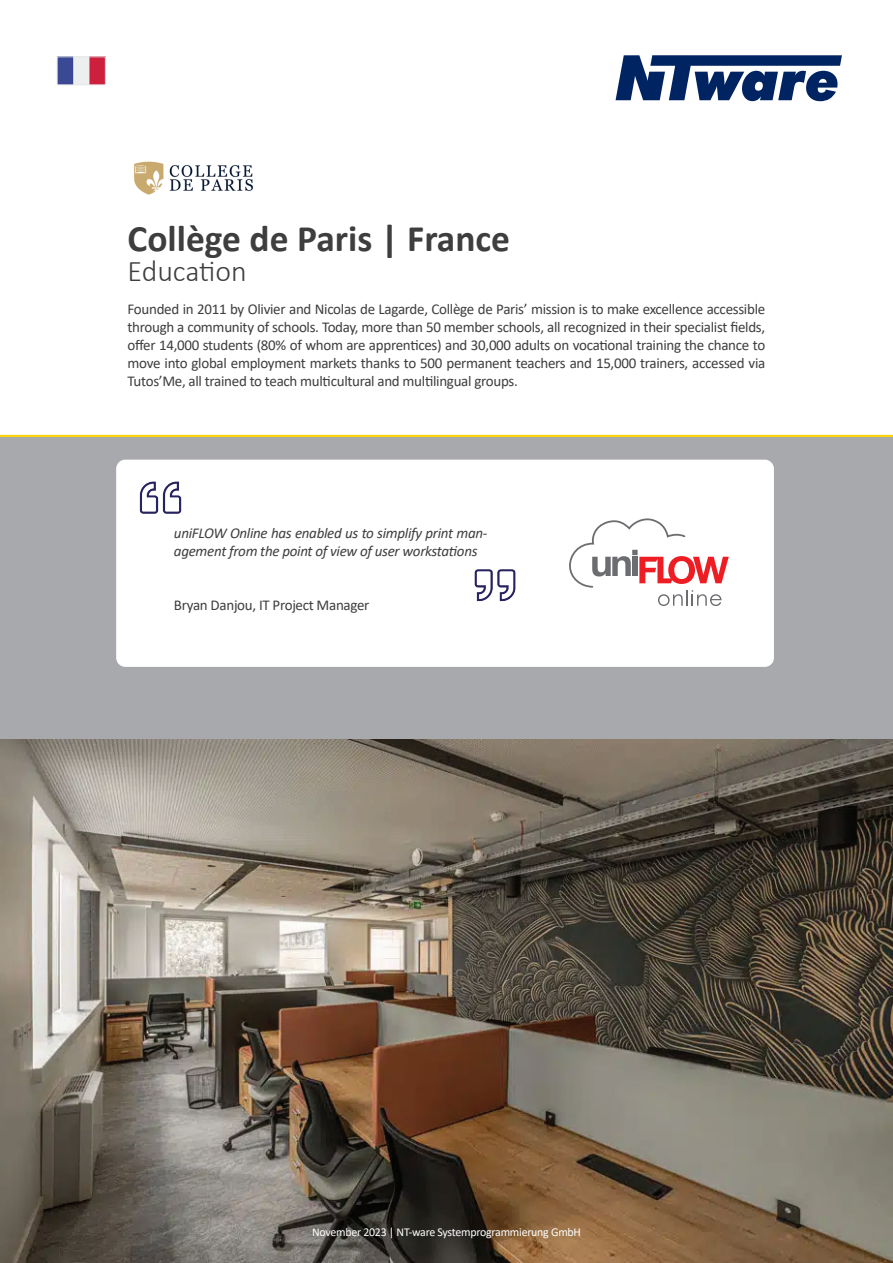
<style>
.page{position:relative;width:893px;height:1263px;background:#fff}
.page>*{position:absolute;margin:0;border:0;box-sizing:border-box;transform-origin:0 0}
.t1{font:700 37.5px "Calibri";color:#3e3e3f}
.t2{font:300 30px "Calibri";letter-spacing:-.005em;color:#3e3e3f}
.t3{font:15px/18px "Calibri";letter-spacing:-.02em;color:#3e3e3f;text-align:justify}
.t4{font:italic 15px/18px "Calibri";letter-spacing:-.02em;color:#3e3e3f}
.t5{font:12px "Calibri";letter-spacing:-.02em;color:#fff}
</style>
<div class="page">
<img style="left:0;top:739px;width:893px;height:524px">
<div style="left:0;top:437px;width:893px;height:302px;background:#a8a9ad"></div>
<hr style="left:0;top:435px;width:893px;height:2px;background:#fcd30c">
<div style="left:117px;top:460px;width:656px;height:206px;background:#fff;border-radius:8px"></div>
<div style="left:116px;top:460px;width:658px;height:207px;border:2px solid #fff;border-radius:8px"></div>
<svg style="left:616px;top:55px;width:226px;height:46px"></svg>
<img style="left:139px;top:481px;width:43px;height:33px">
<img style="left:474px;top:569px;width:42px;height:33px">
<svg style="left:569px;top:518px;width:160px;height:88px"></svg>
<img style="left:59px;top:59px;width:45px;height:24px">
<div style="left:57px;top:57px;width:49px;height:28px;border:1px solid #e6e7e9"></div>
<img style="left:134px;top:161px;width:120px;height:34px">
<h1 class="t1" style="left:128px;top:212px;width:384px">Collège de Paris | France</h1>
<h2 class="t2" style="left:128px;top:253px;width:121px">Education</h2>
<p class="t3" style="left:128px;top:300px;width:639px">Founded in 2011 by Olivier and Nicolas de Lagarde, Collège de Paris’ mission is to make excellence accessible through a community of schools. Today, more than 50 member schools, all recognized in their specialist fields, offer 14,000 students (80% of whom are apprentices) and 30,000 adults on vocational training the chance to move into global employment markets thanks to 500 permanent teachers and 15,000 trainers, accessed via Tutos’Me, all trained to teach multicultural and multilingual groups.</p>
<p class="t4" style="left:174px;top:523px;width:315px">uniFLOW Online has enabled us to simplify print man&shy;agement from the point of view of user workstations</p>
<p class="t3" style="left:174px;top:595px;width:197px">Bryan Danjou, IT Project Manager</p>
<p class="t5" style="left:312px;top:1223px;width:270px">November 2023 | NT-ware Systemprogrammierung GmbH</p>
</div>
